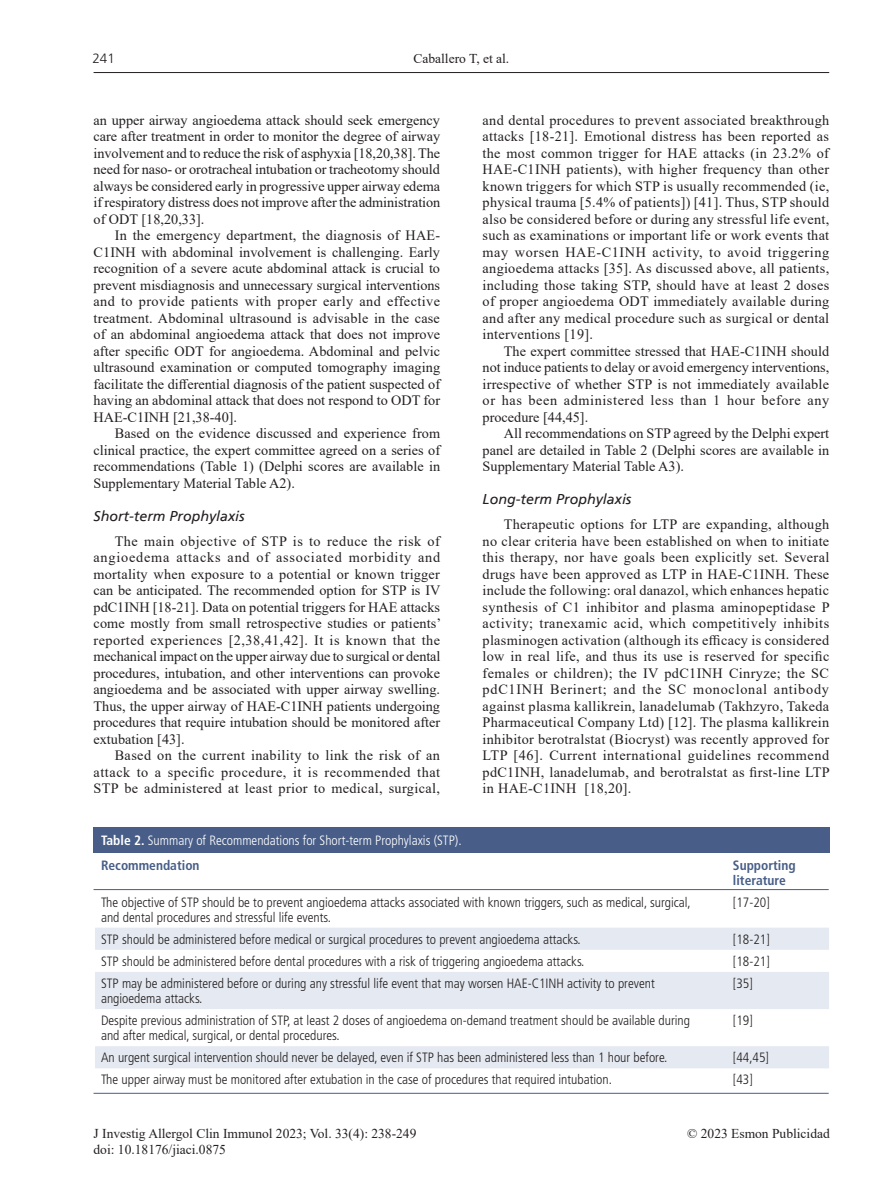
<style>
.page{position:relative;width:893px;height:1191px;background:#fff}
.page>*{position:absolute;margin:0;border:0;box-sizing:border-box;transform-origin:0 0}
.t1{font:14.25px/16.5px "Times New Roman";color:#231f20;text-align:justify}
.t2{font:italic 14.25px "Frutiger";color:#231f20}
.t3{font:300 condensed 13.5px/15px "Frutiger LT Std";color:#231f20}
.t4{font:13.5px "Times New Roman";color:#231f20}
.t5{font:300 condensed 13.5px "Frutiger LT Std";color:#fff}
.t6{font:700 condensed 13.5px/15px "Frutiger LT Std";color:#485e88}
.t7{font:300 13.5px "Frutiger LT Std";color:#231f20}
.s1{font-weight:700}
</style>
<div class="page">
<hr style="left:94px;top:72px;width:735px;height:1px;background:#231f20">
<svg style="left:95px;top:928px;width:734px;height:140px;fill:#e5e9f1"></svg>
<div style="left:95px;top:827px;width:734px;height:26px;background:#485e88"></div>
<hr style="left:94px;top:889px;width:735px;height:1px;background:#485e88">
<hr style="left:94px;top:1093px;width:735px;height:1px;background:#485e88">
<p class="t7" style="left:92px;top:50px;width:24px">241</p>
<p class="t4" style="left:413px;top:48px;width:97px">Caballero T, et al.</p>
<p class="t1" style="left:94px;top:111px;width:348px">an upper airway angioedema attack should seek emergency care after treatment in order to monitor the degree of airway involvement and to reduce the risk of asphyxia [18,20,38]. The need for naso- or orotracheal intubation or tracheotomy should always be considered early in progressive upper airway edema if respiratory distress does not improve after the administration of ODT [18,20,33].</p>
<p class="t1" style="left:94px;top:227px;width:348px;text-indent:21px">In the emergency department, the diagnosis of HAE-C1INH with abdominal involvement is challenging. Early recognition of a severe acute abdominal attack is crucial to prevent misdiagnosis and unnecessary surgical interventions and to provide patients with proper early and effective treatment. Abdominal ultrasound is advisable in the case of an abdominal angioedema attack that does not improve after specific ODT for angioedema. Abdominal and pelvic ultrasound examination or computed tomography imaging facilitate the differential diagnosis of the patient suspected of having an abdominal attack that does not respond to ODT for HAE-C1INH [21,38-40].</p>
<p class="t1" style="left:94px;top:425px;width:348px;text-indent:21px">Based on the evidence discussed and experience from clinical practice, the expert committee agreed on a series of recommendations (Table 1) (Delphi scores are available in Supplementary Material Table A2).</p>
<p class="t2" style="left:94px;top:507px;width:153px">Short-term Prophylaxis</p>
<p class="t1" style="left:94px;top:532px;width:349px;text-indent:21px">The main objective of STP is to reduce the risk of angioedema attacks and of associated morbidity and mortality when exposure to a potential or known trigger can be anticipated. The recommended option for STP is IV pdC1INH [18-21]. Data on potential triggers for HAE attacks come mostly from small retrospective studies or patients’ reported experiences [2,38,41,42]. It is known that the mechanical impact on the upper airway due to surgical or dental procedures, intubation, and other interventions can provoke angioedema and be associated with upper airway swelling.<br>Thus, the upper airway of HAE-C1INH patients undergoing procedures that require intubation should be monitored after extubation [43].</p>
<p class="t1" style="left:94px;top:747px;width:348px;text-indent:21px">Based on the current inability to link the risk of an attack to a specific procedure, it is recommended that STP be administered at least prior to medical, surgical,</p>
<p class="t5" style="left:101px;top:833px;width:362px"><span class="s1">Table 2.</span> Summary of Recommendations for Short-term Prophylaxis (STP).</p>
<p class="t1" style="left:483px;top:111px;width:348px">and dental procedures to prevent associated breakthrough attacks [18-21]. Emotional distress has been reported as the most common trigger for HAE attacks (in 23.2% of HAE-C1INH patients), with higher frequency than other known triggers for which STP is usually recommended (ie, physical trauma [5.4% of patients]) [41]. Thus, STP should also be considered before or during any stressful life event, such as examinations or important life or work events that may worsen HAE-C1INH activity, to avoid triggering angioedema attacks [35]. As discussed above, all patients, including those taking STP, should have at least 2 doses of proper angioedema ODT immediately available during and after any medical procedure such as surgical or dental interventions [19].</p>
<p class="t1" style="left:483px;top:342px;width:348px;text-indent:21px">The expert committee stressed that HAE-C1INH should not induce patients to delay or avoid emergency interventions, irrespective of whether STP is not immediately available or has been administered less than 1 hour before any procedure [44,45].</p>
<p class="t1" style="left:483px;top:425px;width:348px;text-indent:21px">All recommendations on STP agreed by the Delphi expert panel are detailed in Table 2 (Delphi scores are available in Supplementary Material Table A3).</p>
<p class="t2" style="left:483px;top:491px;width:150px">Long-term Prophylaxis</p>
<p class="t1" style="left:483px;top:516px;width:349px;text-indent:21px">Therapeutic options for LTP are expanding, although no clear criteria have been established on when to initiate this therapy, nor have goals been explicitly set. Several drugs have been approved as LTP in HAE-C1INH. These include the following: oral danazol, which enhances hepatic synthesis of C1 inhibitor and plasma aminopeptidase P activity; tranexamic acid, which competitively inhibits plasminogen activation (although its efficacy is considered low in real life, and thus its use is reserved for specific females or children); the IV pdC1INH Cinryze; the SC pdC1INH Berinert; and the SC monoclonal antibody against plasma kallikrein, lanadelumab (Takhzyro, Takeda Pharmaceutical Company Ltd) [12]. The plasma kallikrein inhibitor berotralstat (Biocryst) was recently approved for LTP [46]. Current international guidelines recommend pdC1INH, lanadelumab, and berotralstat as first-line LTP in HAE-C1INH [18,20].</p>
<p class="t6" style="left:101px;top:857px;width:100px">Recommendation</p>
<p class="t6" style="left:733px;top:857px;width:64px">Supporting literature</p>
<p class="t3" style="left:101px;top:894px;width:591px">The objective of STP should be to prevent angioedema attacks associated with known triggers, such as medical, surgical, and dental procedures and stressful life events.</p>
<p class="t3" style="left:733px;top:894px;width:38px">[17-20]</p>
<p class="t3" style="left:101px;top:931px;width:481px">STP should be administered before medical or surgical procedures to prevent angioedema attacks.</p>
<p class="t3" style="left:733px;top:931px;width:38px">[18-21]</p>
<p class="t3" style="left:101px;top:954px;width:485px">STP should be administered before dental procedures with a risk of triggering angioedema attacks.</p>
<p class="t3" style="left:733px;top:954px;width:38px">[18-21]</p>
<p class="t3" style="left:101px;top:976px;width:555px">STP may be administered before or during any stressful life event that may worsen HAE-C1INH activity to prevent angioedema attacks.</p>
<p class="t3" style="left:733px;top:976px;width:21px">[35]</p>
<p class="t3" style="left:101px;top:1013px;width:591px">Despite previous administration of STP, at least 2 doses of angioedema on-demand treatment should be available during and after medical, surgical, or dental procedures.</p>
<p class="t3" style="left:733px;top:1013px;width:21px">[19]</p>
<p class="t3" style="left:101px;top:1050px;width:568px">An urgent surgical intervention should never be delayed, even if STP has been administered less than 1 hour before.</p>
<p class="t3" style="left:733px;top:1050px;width:38px">[44,45]</p>
<p class="t3" style="left:101px;top:1072px;width:512px">The upper airway must be monitored after extubation in the case of procedures that required intubation.</p>
<p class="t3" style="left:733px;top:1072px;width:21px">[43]</p>
<p class="t4" style="left:94px;top:1123px;width:324px">J Investig Allergol Clin Immunol 2023; Vol. 33(4): 238-249</p>
<p class="t4" style="left:687px;top:1123px;width:144px">© 2023 Esmon Publicidad</p>
<p class="t4" style="left:94px;top:1140px;width:134px">doi: 10.18176/jiaci.0875</p>
</div>
